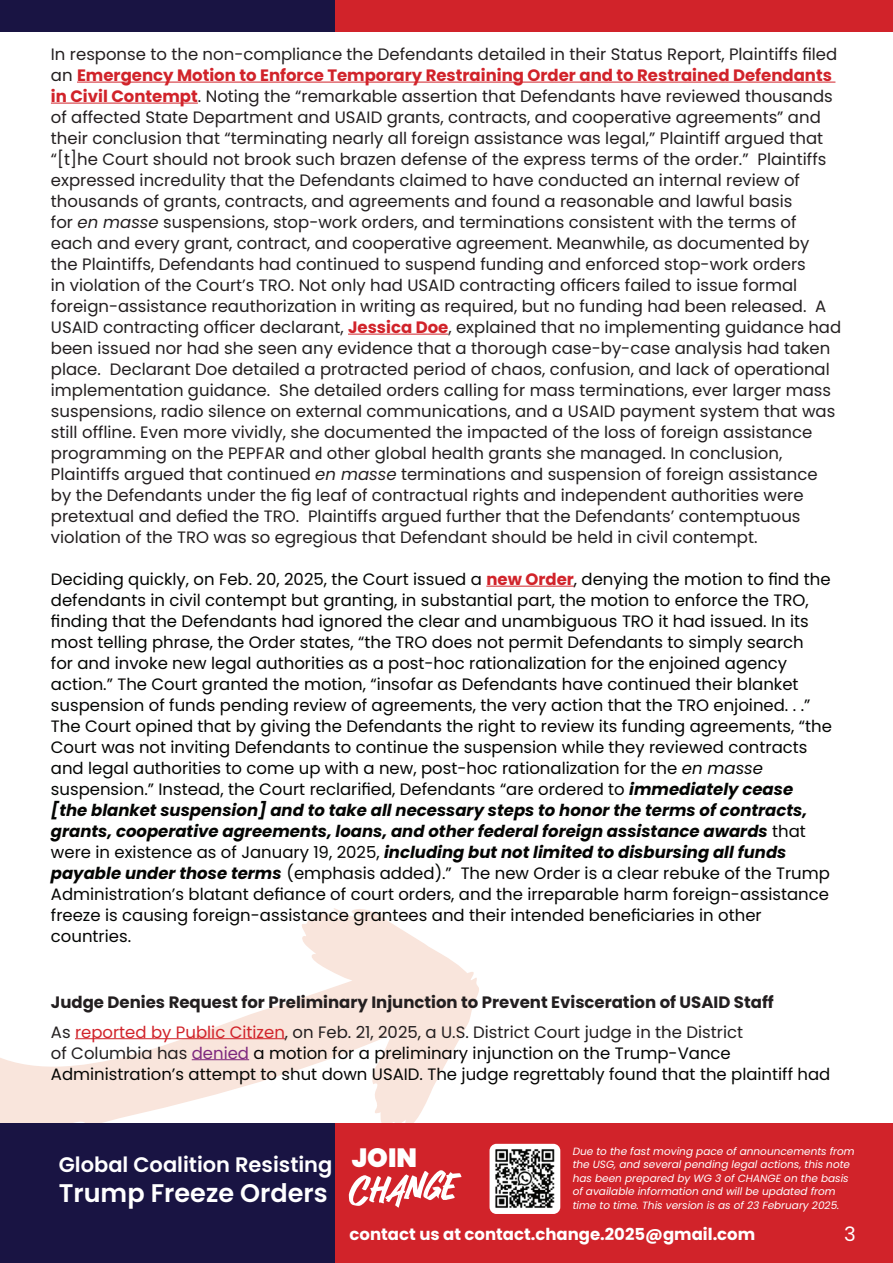
<style>
.page{position:relative;width:893px;height:1263px;background:#fff}
.page>*{position:absolute;margin:0;border:0;box-sizing:border-box;transform-origin:0 0}
.t1{font:900 26.4px "Poppins";color:#fff}
.t2{font:600 25.5px "Poppins";color:#fff}
.t3{font:600 21px "Poppins";color:#fff}
.t4{font:19.8px "Poppins";color:#fff}
.t5{font:16.5px/21px "Poppins";color:#231f20}
.t6{font:16.5px/21px "Poppins";color:#040503}
.t7{font:700 16.5px/29.5px "Poppins";color:#231f20}
.t8{font:700 16.5px "Poppins";color:#fff}
.t9{font:italic 10.5px/13.5px "Poppins";color:#fff}
.s1{font-weight:700;color:#d1232a}
.s2{font-style:italic}
.s3{font-weight:700;font-style:italic}
.s4{font-weight:400}
.s5{font-weight:400;color:#d1232a}
.s6{color:#231f20}
.s7{color:#7e287e}
</style>
<div class="page">
<svg style="left:0;top:908px;width:479px;height:215px"></svg>
<div style="left:0;top:1123px;width:893px;height:140px;background:#d1232a"></div>
<div style="left:0;top:1123px;width:335px;height:140px;background:#191443"></div>
<svg style="left:348px;top:1170px;width:113px;height:37px"></svg>
<img style="left:490px;top:1144px;width:70px;height:70px">
<div style="left:0;top:0;width:893px;height:32px;background:#d1232a"></div>
<div style="left:0;top:0;width:335px;height:32px;background:#191443"></div>
<hr style="left:77px;top:82px;width:758px;height:1px;background:#d1232a">
<hr style="left:51px;top:103px;width:147px;height:1px;background:#d1232a">
<hr style="left:348px;top:334px;width:100px;height:1px;background:#d1232a">
<hr style="left:486px;top:586px;width:88px;height:1px;background:#d1232a">
<hr style="left:75px;top:1038px;width:210px;height:1px;background:#d1232a">
<hr style="left:192px;top:1059px;width:57px;height:1px;background:#7e287e">
<p class="t5" style="left:51px;top:44px;width:792px">In response to the non-compliance the Defendants detailed in their Status Report, Plaintiffs filed an <span class="s1">Emergency Motion to Enforce Temporary Restraining Order and to Restrained Defendants in Civil Contempt</span>. Noting the “remarkable assertion that Defendants have reviewed thousands of affected State Department and USAID grants, contracts, and cooperative agreements” and their conclusion that “terminating nearly all foreign assistance was legal,” Plaintiff argued that “[t]he Court should not brook such brazen defense of the express terms of the order.” Plaintiffs expressed incredulity that the Defendants claimed to have conducted an internal review of thousands of grants, contracts, and agreements and found a reasonable and lawful basis<br>for <span class="s2">en masse</span> suspensions, stop-work orders, and terminations consistent with the terms of each and every grant, contract, and cooperative agreement. Meanwhile, as documented by<br>the Plaintiffs, Defendants had continued to suspend funding and enforced stop-work orders<br>in violation of the Court’s TRO. Not only had USAID contracting officers failed to issue formal foreign-assistance reauthorization in writing as required, but no funding had been released. A USAID contracting officer declarant, <span class="s1">Jessica Doe</span>, explained that no implementing guidance had been issued nor had she seen any evidence that a thorough case-by-case analysis had taken place. Declarant Doe detailed a protracted period of chaos, confusion, and lack of operational implementation guidance. She detailed orders calling for mass terminations, ever larger mass suspensions, radio silence on external communications, and a USAID payment system that was still offline. Even more vividly, she documented the impacted of the loss of foreign assistance programming on the PEPFAR and other global health grants she managed. In conclusion, Plaintiffs argued that continued <span class="s2">en masse</span> terminations and suspension of foreign assistance by the Defendants under the fig leaf of contractual rights and independent authorities were pretextual and defied the TRO. Plaintiffs argued further that the Defendants’ contemptuous violation of the TRO was so egregious that Defendant should be held in civil contempt.</p>
<p class="t6" style="left:51px;top:569px;width:782px">Deciding quickly, on Feb. 20, 2025, the Court issued a <span class="s1">new Order</span>, denying the motion to find the defendants in civil contempt but granting, in substantial part, the motion to enforce the TRO, finding that the Defendants had ignored the clear and unambiguous TRO it had issued. In its most telling phrase, the Order states, “the TRO does not permit Defendants to simply search<br>for and invoke new legal authorities as a post-hoc rationalization for the enjoined agency action.” The Court granted the motion, “insofar as Defendants have continued their blanket suspension of funds pending review of agreements, the very action that the TRO enjoined. . .” The Court opined that by giving the Defendants the right to review its funding agreements, “the Court was not inviting Defendants to continue the suspension while they reviewed contracts and legal authorities to come up with a new, post-hoc rationalization for the <span class="s2">en masse </span>suspension.” Instead, the Court reclarified, Defendants “are ordered to <span class="s3">immediately cease [the blanket suspension] and to take all necessary steps to honor the terms of contracts, grants, cooperative agreements, loans, and other federal foreign assistance awards</span> that were in existence as of January 19, 2025, <span class="s3">including but not limited to disbursing all funds payable under those terms</span> (emphasis added).” The new Order is a clear rebuke of the Trump Administration’s blatant defiance of court orders, and the irreparable harm foreign-assistance freeze is causing foreign-assistance grantees and their intended beneficiaries in other countries.</p>
<p class="t7" style="left:51px;top:988px;width:724px">Judge Denies Request for Preliminary Injunction to Prevent Evisceration of USAID Staff<br><span class="s4">As</span> <span class="s5">reported by Public Citizen</span><span class="s4">, on Feb. 21, 2025, a U.S. District Court judge in the District</span></p>
<p class="t6" style="left:51px;top:1042px;width:781px"><span class="s6">of Columbia has</span> <span class="s7">denied</span> a motion for a preliminary injunction on the Trump-Vance<br>Administration’s attempt to shut down USAID. The judge regrettably found that the plaintiff had</p>
<p class="t3" style="left:59px;top:1155px;width:275px">Global Coalition Resisting</p>
<h2 class="t2" style="left:59px;top:1182px;width:270px">Trump Freeze Orders</h2>
<p class="t9" style="left:573px;top:1145px;width:284px">Due to the fast moving pace of announcements from the USG, and several pending legal actions, this note has been prepared by WG 3 of CHANGE on the basis of available information and will be updated from time to time. This version is as of 23 February 2025.</p>
<p class="t8" style="left:350px;top:1224px;width:407px">contact us at contact.change.2025@gmail.com</p>
<h1 class="t1" style="left:352px;top:1142px;width:67px">JOIN</h1>
<p class="t4" style="left:844px;top:1223px;width:13px">3</p>
</div>
